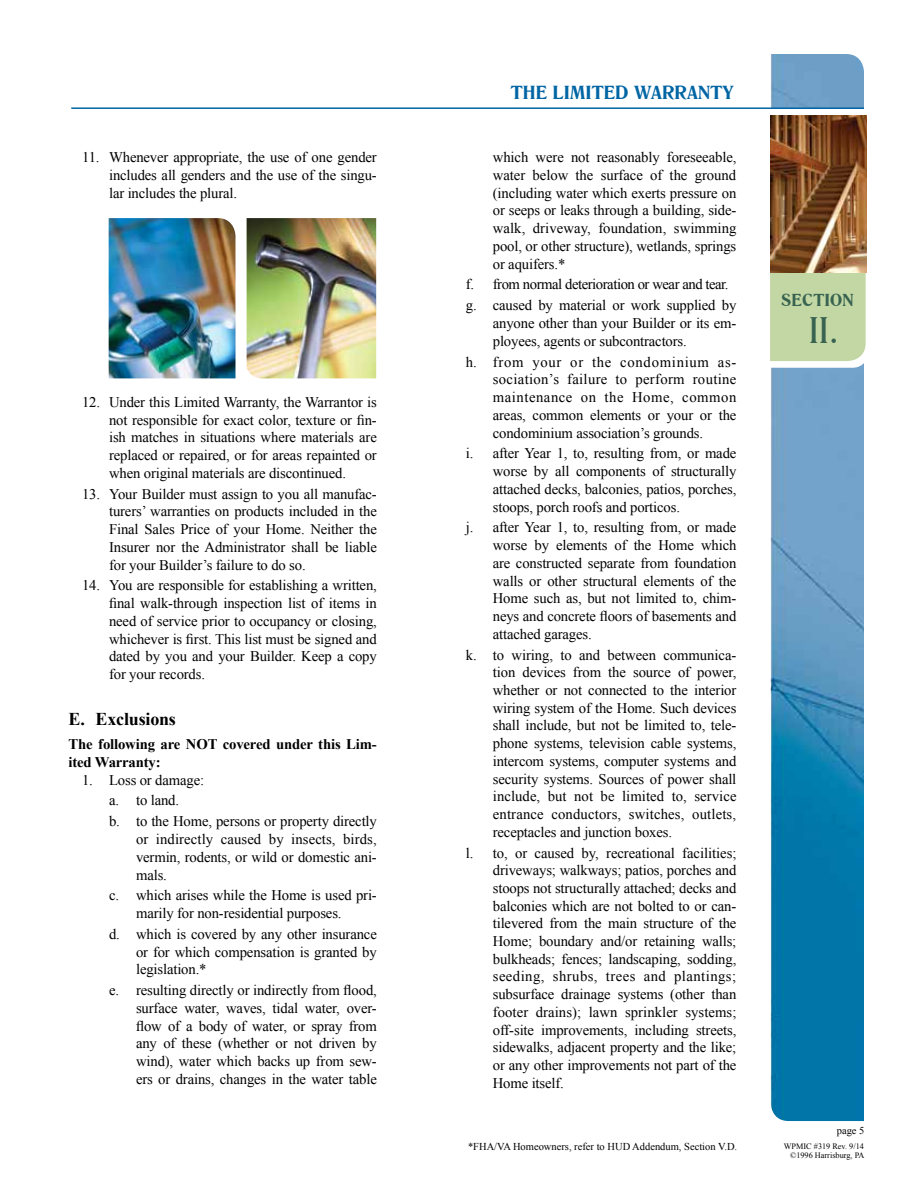
<style>
.page{position:relative;width:918px;height:1188px;background:#fff}
.page>*{position:absolute;margin:0;border:0;box-sizing:border-box;transform-origin:0 0}
.t1{font:36px "Romana BT";color:#386351}
.t2{font:700 18px "Romana BT";letter-spacing:.01em;color:#0065a4}
.t3{font:700 18px "Times New Roman";letter-spacing:-.01em;color:#000}
.t4{font:700 16.5px "Romana BT";letter-spacing:.01em;color:#386351}
.t5{font:14.7px/17.7px "Times New Roman";letter-spacing:-.01em;color:#000;text-align:justify}
.t6{font:14.7px/20.9px "Times New Roman";letter-spacing:-.03em;color:#000}
.t7{font:700 14.7px/17.7px "Times New Roman";letter-spacing:-.01em;color:#000}
.t8{font:10.5px "Times New Roman";color:#000}
.t9{font:8.25px/9px "Times New Roman";color:#000;text-align:right}
</style>
<div class="page">
<img style="left:771px;top:54px;width:93px;height:1067px">
<svg style="left:770px;top:109px;width:97px;height:259px;background:#c7d7ac"></svg>
<hr style="left:71px;top:107px;width:793px;height:2px;background:#0065a4">
<img style="left:771px;top:115px;width:95px;height:158px">
<img style="left:247px;top:218px;width:129px;height:160px">
<img style="left:109px;top:218px;width:127px;height:160px">
<p class="t5" style="left:109px;top:148px;width:269px;text-indent:-27px">11. Whenever appropriate, the use of one gender includes all genders and the use of the singu&shy;lar includes the plural.</p>
<p class="t5" style="left:109px;top:393px;width:269px;text-indent:-27px">12. Under this Limited Warranty, the Warrantor is not responsible for exact color, texture or fin&shy;ish matches in situations where materials are replaced or repaired, or for areas repainted or when original materials are discontinued.</p>
<p class="t5" style="left:109px;top:485px;width:269px;text-indent:-27px">13. Your Builder must assign to you all manufac&shy;turers’ warranties on products included in the Final Sales Price of your Home. Neither the Insurer nor the Administrator shall be liable for your Builder’s failure to do so.</p>
<p class="t5" style="left:109px;top:576px;width:269px;text-indent:-27px">14. You are responsible for establishing a written, final walk-through inspection list of items in need of service prior to occupancy or closing, whichever is first. This list must be signed and dated by you and your Builder. Keep a copy for your records.</p>
<p class="t3" style="left:69px;top:706px;width:109px">E. Exclusions</p>
<p class="t7" style="left:69px;top:735px;width:310px">The following are NOT covered under this Lim&shy;ited Warranty:</p>
<p class="t5" style="left:109px;top:769px;width:269px;line-height:20.9px;text-align:left;text-indent:-27px">1. Loss or damage:<br>a. to land.<br>b. to the Home, persons or property directly</p>
<p class="t5" style="left:136px;top:830px;width:242px">or indirectly caused by insects, birds, vermin, rodents, or wild or domestic ani&shy;mals.</p>
<p class="t5" style="left:109px;top:886px;width:269px;text-align:center">c. which arises while the Home is used pri&shy;marily for non-residential purposes.</p>
<p class="t5" style="left:136px;top:925px;width:242px;text-indent:-27px">d. which is covered by any other insurance or for which compensation is granted by legislation.*</p>
<p class="t5" style="left:136px;top:981px;width:242px;text-indent:-27px">e. resulting directly or indirectly from flood, surface water, waves, tidal water, over&shy;flow of a body of water, or spray from any of these (whether or not driven by wind), water which backs up from sew&shy;ers or drains, changes in the water table</p>
<p class="t2" style="left:511px;top:82px;width:225px">THE LIMITED WARRANTY</p>
<p class="t5" style="left:493px;top:148px;width:245px">which were not reasonably foreseeable, water below the surface of the ground (including water which exerts pressure on or seeps or leaks through a building, side&shy;walk, driveway, foundation, swimming pool, or other structure), wetlands, springs or aquifers.*</p>
<p class="t6" style="left:466px;top:274px;width:272px">f. from normal deterioration or wear and tear. g. caused by material or work supplied by</p>
<p class="t5" style="left:493px;top:314px;width:245px">anyone other than your Builder or its em&shy;ployees, agents or subcontractors.</p>
<p class="t5" style="left:493px;top:353px;width:245px;text-indent:-27px">h. from your or the condominium as&shy;sociation’s failure to perform routine maintenance on the Home, common areas, common elements or your or the condominium association’s grounds.</p>
<p class="t5" style="left:493px;top:444px;width:245px;text-indent:-27px">i. after Year 1, to, resulting from, or made worse by all components of structurally attached decks, balconies, patios, porches, stoops, porch roofs and porticos.</p>
<p class="t5" style="left:493px;top:518px;width:245px;text-indent:-27px">j. after Year 1, to, resulting from, or made worse by elements of the Home which are constructed separate from foundation walls or other structural elements of the Home such as, but not limited to, chim&shy;neys and concrete floors of basements and attached garages.</p>
<p class="t5" style="left:493px;top:646px;width:245px;text-indent:-27px">k. to wiring, to and between communica&shy;tion devices from the source of power, whether or not connected to the interior wiring system of the Home. Such devices shall include, but not be limited to, tele&shy;phone systems, television cable systems, intercom systems, computer systems and security systems. Sources of power shall include, but not be limited to, service entrance conductors, switches, outlets, receptacles and junction boxes.</p>
<p class="t5" style="left:493px;top:844px;width:245px;text-indent:-27px">l. to, or caused by, recreational facilities; driveways; walkways; patios, porches and stoops not structurally attached; decks and balconies which are not bolted to or can&shy;tilevered from the main structure of the Home; boundary and/or retaining walls; bulkheads; fences; landscaping, sodding, seeding, shrubs, trees and plantings; subsurface drainage systems (other than footer drains); lawn sprinkler systems; off-site improvements, including streets, sidewalks, adjacent property and the like; or any other improvements not part of the Home itself.</p>
<p class="t8" style="left:468px;top:1140px;width:271px">*FHA/VA Homeowners, refer to HUD Addendum, Section V.D.</p>
<p class="t4" style="left:781px;top:290px;width:74px">SECTION</p>
<h1 class="t1" style="left:809px;top:309px;width:32px">II.</h1>
<p class="t8" style="left:837px;top:1123px;width:29px">page 5</p>
<p class="t9" style="left:784px;top:1142px;width:82px">WPMIC #319 Rev. 9/14 ©1996 Harrisburg, PA</p>
</div>
